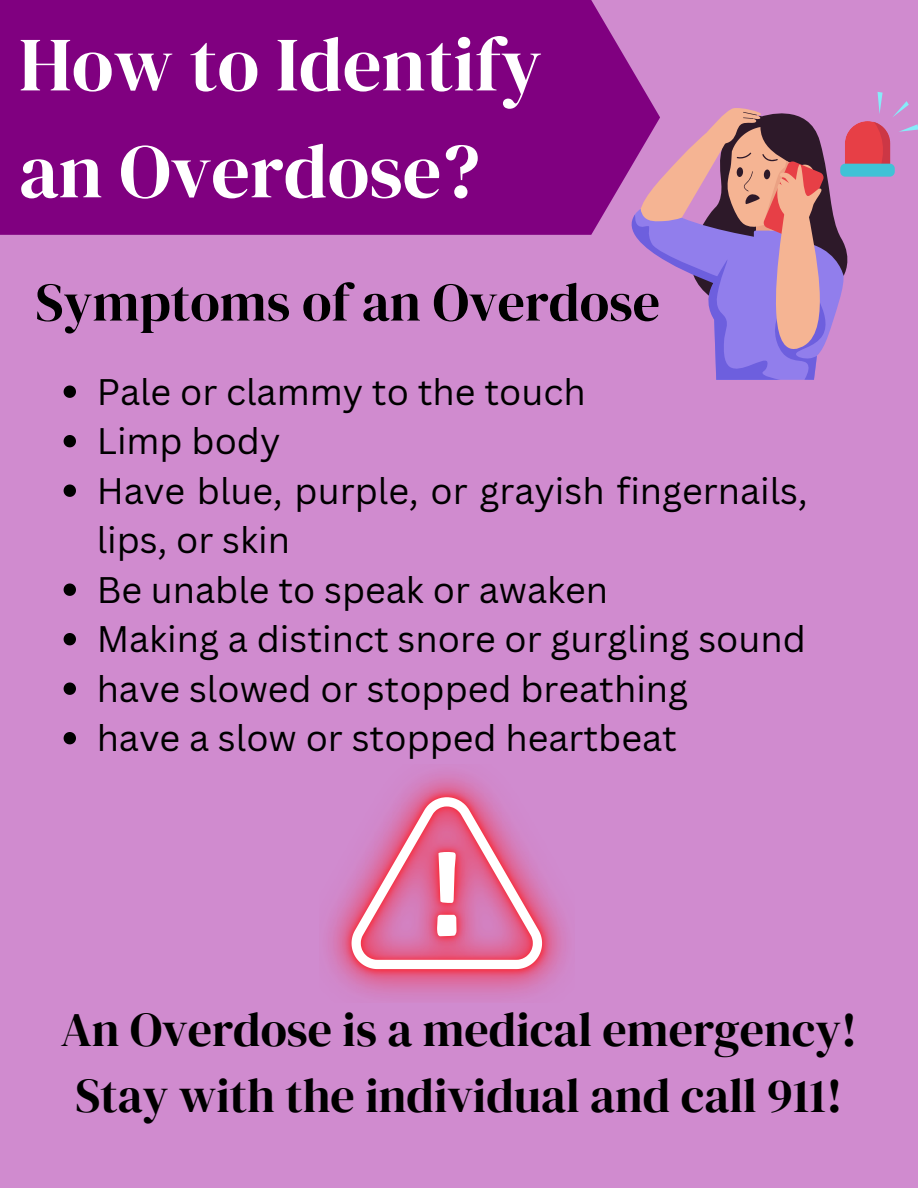
<style>
.page{position:relative;width:918px;height:1188px;background:#d08bcf}
.page>*{position:absolute;margin:0;border:0;box-sizing:border-box;transform-origin:0 0}
.t1{font:76.5px/106.8px "DM Serif Display";color:#fff}
.t2{font:54px "DM Serif Display";color:#000}
.t3{font:48px/66.3px "DM Serif Display";color:#000;text-align:center}
.t4{font:36px/49.5px "Canva Sans";color:#000}
</style>
<div class="page">
<svg style="left:64px;top:386px;width:12px;height:12px"></svg>
<svg style="left:64px;top:435px;width:12px;height:12px"></svg>
<svg style="left:64px;top:485px;width:12px;height:12px"></svg>
<svg style="left:64px;top:584px;width:12px;height:12px"></svg>
<svg style="left:64px;top:633px;width:12px;height:12px"></svg>
<svg style="left:64px;top:683px;width:12px;height:12px"></svg>
<svg style="left:64px;top:732px;width:12px;height:12px"></svg>
<svg style="left:635px;top:92px;width:283px;height:288px"></svg>
<img style="left:327px;top:772px;width:240px;height:225px">
<svg style="left:352px;top:797px;width:190px;height:172px"></svg>
<div style="left:0;top:0;width:660px;height:235px;background:#800080"></div>
<p class="t1" style="left:19px;top:10px;width:525px">How to Identify an Overdose?</p>
<p class="t2" style="left:35px;top:265px;width:626px">Symptoms of an Overdose</p>
<h1 class="t4" style="left:97px;top:366px;width:490px">Pale or clammy to the touch</h1>
<p class="t4" style="left:97px;top:415px;width:185px">Limp body</p>
<h2 class="t4" style="left:97px;top:465px;width:713px">Have blue, purple, or grayish fingernails, lips, or skin</h2>
<p class="t4" style="left:97px;top:564px;width:513px">Be unable to speak or awaken</p>
<p class="t4" style="left:97px;top:613px;width:711px">Making a distinct snore or gurgling sound</p>
<p class="t4" style="left:97px;top:663px;width:593px">have slowed or stopped breathing</p>
<p class="t4" style="left:97px;top:712px;width:582px">have a slow or stopped heartbeat</p>
<p class="t3" style="left:61px;top:996px;width:798px">An Overdose is a medical emergency!<br>Stay with the individual and call 911!</p>
</div>
